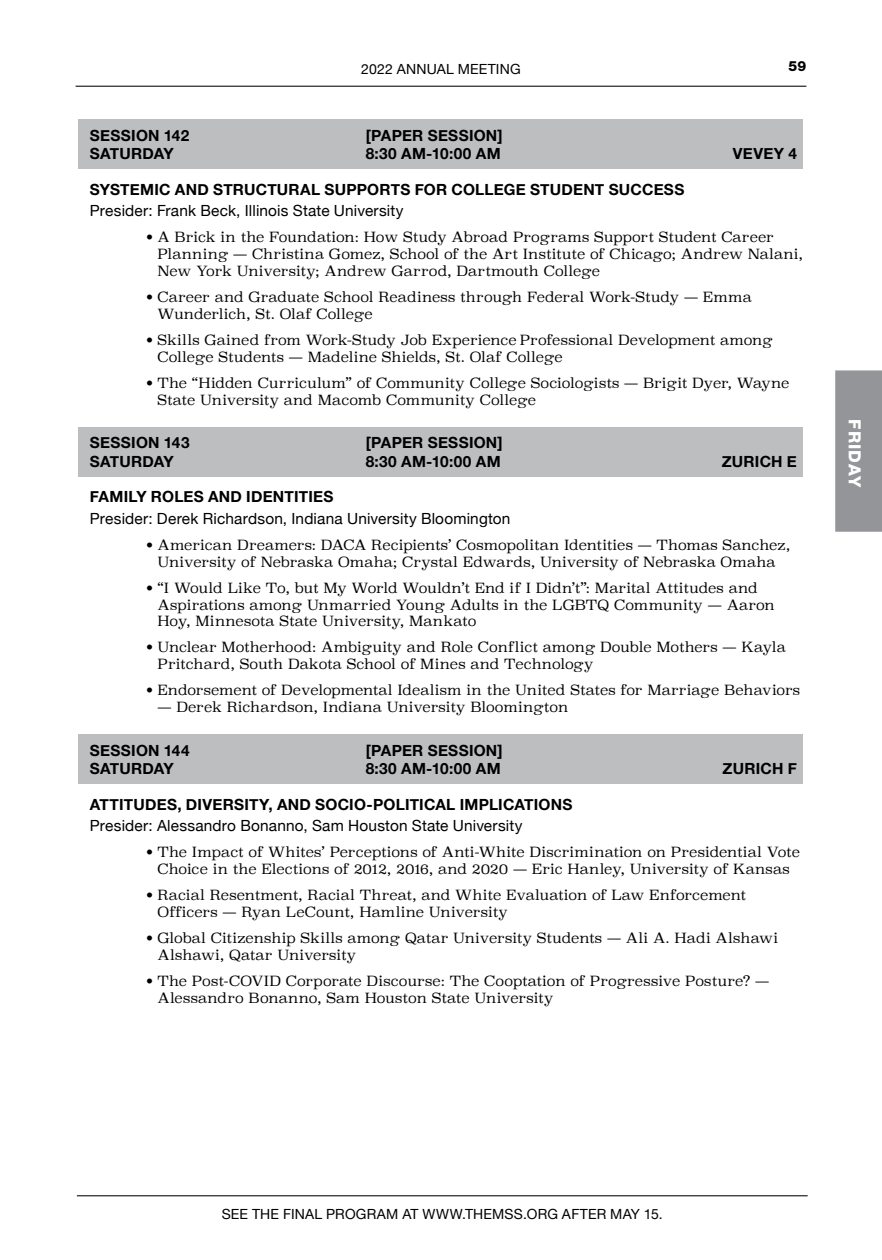
<style>
.page{position:relative;width:882px;height:1260px;background:#fff}
.page>*{position:absolute;margin:0;border:0;box-sizing:border-box;transform-origin:0 0}
.t1{font:800 16.8px "Helvetica Neue";letter-spacing:.065em;color:#fff}
.t2{font:700 15.4px "Helvetica Neue";letter-spacing:.015em;color:#000}
.t3{font:15.4px "Helvetica Neue";letter-spacing:.01em;color:#000}
.t4{font:300 14px/16.8px "Superclarendon";letter-spacing:.005em;color:#000}
.t5{font:14px "Helvetica Neue";letter-spacing:.015em;color:#000}
.t6{font:800 14px "Helvetica Neue";color:#000}
.s1{font-family:"Helvetica Neue";font-weight:900}
</style>
<div class="page">
<hr style="left:77px;top:1195px;width:731px;height:1px;background:#000">
<hr style="left:76px;top:86px;width:730px;height:1px;background:#000">
<div style="left:835px;top:370px;width:47px;height:162px;background:#939598"></div>
<div style="left:79px;top:120px;width:724px;height:49px;background:#bcbec0"></div>
<div style="left:79px;top:427px;width:724px;height:50px;background:#bcbec0"></div>
<div style="left:79px;top:735px;width:724px;height:49px;background:#bcbec0"></div>
<p class="t5" style="left:361px;top:59px;width:161px">2022 ANNUAL MEETING</p>
<p class="t6" style="left:789px;top:58px;width:19px">59</p>
<p class="t2" style="left:90px;top:123px;width:101px">SESSION 142</p>
<p class="t2" style="left:366px;top:123px;width:139px">[PAPER SESSION]</p>
<p class="t2" style="left:90px;top:142px;width:85px">SATURDAY</p>
<p class="t2" style="left:366px;top:142px;width:136px">8:30 AM-10:00 AM</p>
<p class="t2" style="left:733px;top:142px;width:66px">VEVEY 4</p>
<p class="t2" style="left:90px;top:177px;width:596px">SYSTEMIC AND STRUCTURAL SUPPORTS FOR COLLEGE STUDENT SUCCESS</p>
<p class="t3" style="left:90px;top:200px;width:315px">Presider: Frank Beck, Illinois State University</p>
<p class="t4" style="left:158px;top:230px;width:647px;text-indent:-11px"><span class="s1">•</span> A Brick in the Foundation: How Study Abroad Programs Support Student Career<br>Planning — Christina Gomez, School of the Art Institute of Chicago; Andrew Nalani,<br>New York University; Andrew Garrod, Dartmouth College</p>
<p class="t4" style="left:158px;top:290px;width:596px;text-indent:-11px"><span class="s1">•</span> Career and Graduate School Readiness through Federal Work-Study — Emma<br>Wunderlich, St. Olaf College</p>
<p class="t4" style="left:157px;top:333px;width:617px;text-indent:-11px"><span class="s1">•</span> Skills Gained from Work-Study Job Experience Professional Development among<br>College Students — Madeline Shields, St. Olaf College</p>
<p class="t4" style="left:157px;top:376px;width:634px;text-indent:-11px"><span class="s1">•</span> The “Hidden Curriculum” of Community College Sociologists — Brigit Dyer, Wayne<br>State University and Macomb Community College</p>
<p class="t2" style="left:90px;top:431px;width:101px">SESSION 143</p>
<p class="t2" style="left:366px;top:431px;width:139px">[PAPER SESSION]</p>
<p class="t2" style="left:90px;top:449px;width:85px">SATURDAY</p>
<p class="t2" style="left:366px;top:449px;width:136px">8:30 AM-10:00 AM</p>
<p class="t2" style="left:722px;top:449px;width:77px">ZURICH E</p>
<p class="t2" style="left:90px;top:485px;width:245px">FAMILY ROLES AND IDENTITIES</p>
<p class="t3" style="left:90px;top:507px;width:422px">Presider: Derek Richardson, Indiana University Bloomington</p>
<p class="t4" style="left:146px;top:538px;width:645px;text-align:center"><span class="s1">•</span> American Dreamers: DACA Recipients’ Cosmopolitan Identities — Thomas Sanchez,<br>University of Nebraska Omaha; Crystal Edwards, University of Nebraska Omaha</p>
<p class="t4" style="left:158px;top:580px;width:619px;text-indent:-11px"><span class="s1">•</span> “I Would Like To, but My World Wouldn’t End if I Didn’t”: Marital Attitudes and<br>Aspirations among Unmarried Young Adults in the LGBTQ Community — Aaron<br>Hoy, Minnesota State University, Mankato</p>
<p class="t4" style="left:158px;top:640px;width:630px;text-indent:-11px"><span class="s1">•</span> Unclear Motherhood: Ambiguity and Role Conflict among Double Mothers — Kayla<br>Pritchard, South Dakota School of Mines and Technology</p>
<p class="t4" style="left:146px;top:683px;width:655px"><span class="s1">•</span> Endorsement of Developmental Idealism in the United States for Marriage Behaviors</p>
<p class="t4" style="left:158px;top:700px;width:412px">— Derek Richardson, Indiana University Bloomington</p>
<p class="t2" style="left:90px;top:738px;width:101px">SESSION 144</p>
<p class="t2" style="left:366px;top:738px;width:139px">[PAPER SESSION]</p>
<p class="t2" style="left:90px;top:757px;width:85px">SATURDAY</p>
<p class="t2" style="left:366px;top:757px;width:136px">8:30 AM-10:00 AM</p>
<p class="t2" style="left:723px;top:757px;width:76px">ZURICH F</p>
<p class="t2" style="left:90px;top:792px;width:484px">ATTITUDES, DIVERSITY, AND SOCIO-POLITICAL IMPLICATIONS</p>
<p class="t3" style="left:90px;top:815px;width:434px">Presider: Alessandro Bonanno, Sam Houston State University</p>
<p class="t4" style="left:146px;top:845px;width:655px;text-align:center"><span class="s1">•</span> The Impact of Whites’ Perceptions of Anti-White Discrimination on Presidential Vote<br>Choice in the Elections of 2012, 2016, and 2020 — Eric Hanley, University of Kansas</p>
<p class="t4" style="left:158px;top:888px;width:590px;text-indent:-11px"><span class="s1">•</span> Racial Resentment, Racial Threat, and White Evaluation of Law Enforcement<br>Officers — Ryan LeCount, Hamline University</p>
<p class="t4" style="left:158px;top:931px;width:622px;text-indent:-11px"><span class="s1">•</span> Global Citizenship Skills among Qatar University Students — Ali A. Hadi Alshawi<br>Alshawi, Qatar University</p>
<p class="t4" style="left:158px;top:974px;width:613px;text-indent:-11px"><span class="s1">•</span> The Post-COVID Corporate Discourse: The Cooptation of Progressive Posture? —<br>Alessandro Bonanno, Sam Houston State University</p>
<p class="t1" style="left:865px;top:419px;width:70px;rotate:90deg">FRIDAY</p>
<p class="t5" style="left:222px;top:1204px;width:443px">SEE THE FINAL PROGRAM AT WWW.THEMSS.ORG AFTER MAY 15.</p>
</div>
